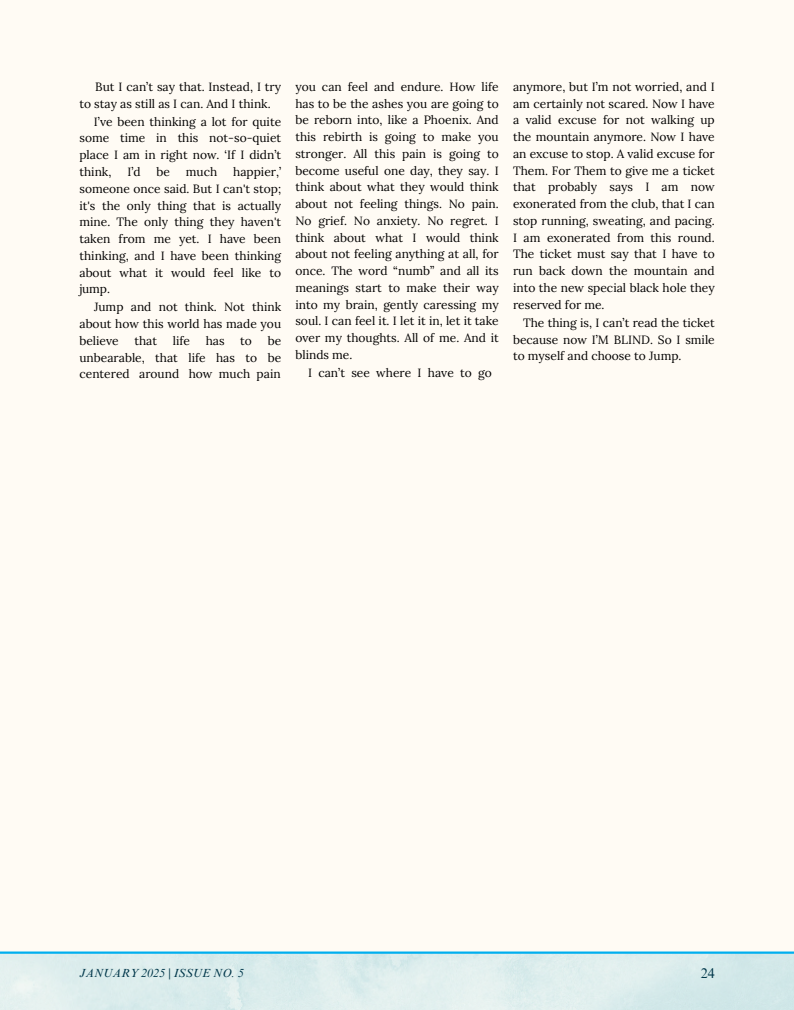
<style>
.page{position:relative;width:794px;height:1010px;background:#fff}
.page>*{position:absolute;margin:0;border:0;box-sizing:border-box;transform-origin:0 0}
.t1{font:14px "Times NRMT Pro";color:#02384b}
.t2{font:12px/16.7px "Lora";color:#000;text-align:justify}
.t3{font:italic 12px "Times NRMT Pro";color:#02384b}
</style>
<div class="page">
<div style="left:0;top:0;width:794px;height:1009px;background:#fffbf4"></div>
<img style="left:0;top:953px;width:794px;height:56px">
<hr style="left:0;top:951px;width:794px;height:2px;background:#00afef">
<p class="t2" style="left:79px;top:78px;width:203px;text-indent:16px">But I can’t say that. Instead, I try to stay as still as I can. And I think.</p>
<p class="t2" style="left:79px;top:113px;width:203px;text-indent:14px">I’ve been thinking a lot for quite some time in this not-so-quiet place I am in right now. ‘If I didn’t think,</p>
<p class="t2" style="left:79px;top:163px;width:203px;text-indent:154px">happier,’ someone once said. But I can't stop; it's the only thing that is actually mine. The only thing they haven't taken from me yet. I have been thinking, and I have been thinking about what it would feel like to jump.</p>
<p class="t2" style="left:79px;top:299px;width:203px;text-indent:15px">Jump and not think. Not think about how this world has made you believe</p>
<p class="t2" style="left:127px;top:163px;width:15px">I’d</p>
<p class="t2" style="left:156px;top:163px;width:15px">be</p>
<p class="t2" style="left:186px;top:163px;width:33px">much</p>
<p class="t2" style="left:134px;top:332px;width:24px">that</p>
<p class="t2" style="left:173px;top:332px;width:19px">life</p>
<p class="t2" style="left:206px;top:332px;width:20px">has</p>
<p class="t2" style="left:240px;top:332px;width:13px">to</p>
<p class="t2" style="left:79px;top:332px;width:203px;text-indent:188px">be unbearable, that life has to be centered around how much pain</p>
<p class="t2" style="left:295px;top:78px;width:205px">you can feel and endure. How life has to be the ashes you are going to be reborn into, like a Phoenix. And this rebirth is going to make you stronger. All this pain is going to become useful one day, they say. I think about what they would think about not feeling things. No pain.<br>No grief. No anxiety. No regret. I think about what I would think about not feeling anything at all, for once. The word “numb” and all its meanings start to make their way into my brain, gently caressing my soul. I can feel it. I let it in, let it take over my thoughts. All of me. And it blinds me.</p>
<p class="t2" style="left:308px;top:364px;width:185px">I can’t see where I have to go</p>
<p class="t2" style="left:513px;top:78px;width:203px">anymore, but I’m not worried, and I am certainly not scared. Now I have a valid excuse for not walking up the mountain anymore. Now I have an excuse to stop. A valid excuse for Them. For Them to give me a ticket that probably says I am now exonerated from the club, that I can stop running, sweating, and pacing.<br>I am exonerated from this round.<br>The ticket must say that I have to run back down the mountain and into the new special black hole they reserved for me.</p>
<p class="t2" style="left:513px;top:314px;width:203px;text-indent:10px">The thing is, I can’t read the ticket because now I’M BLIND. So I smile to myself and choose to Jump.</p>
<p class="t3" style="left:79px;top:968px;width:166px">JANUARY 2025 | ISSUE NO. 5</p>
<p class="t1" style="left:700px;top:968px;width:15px">24</p>
</div>
